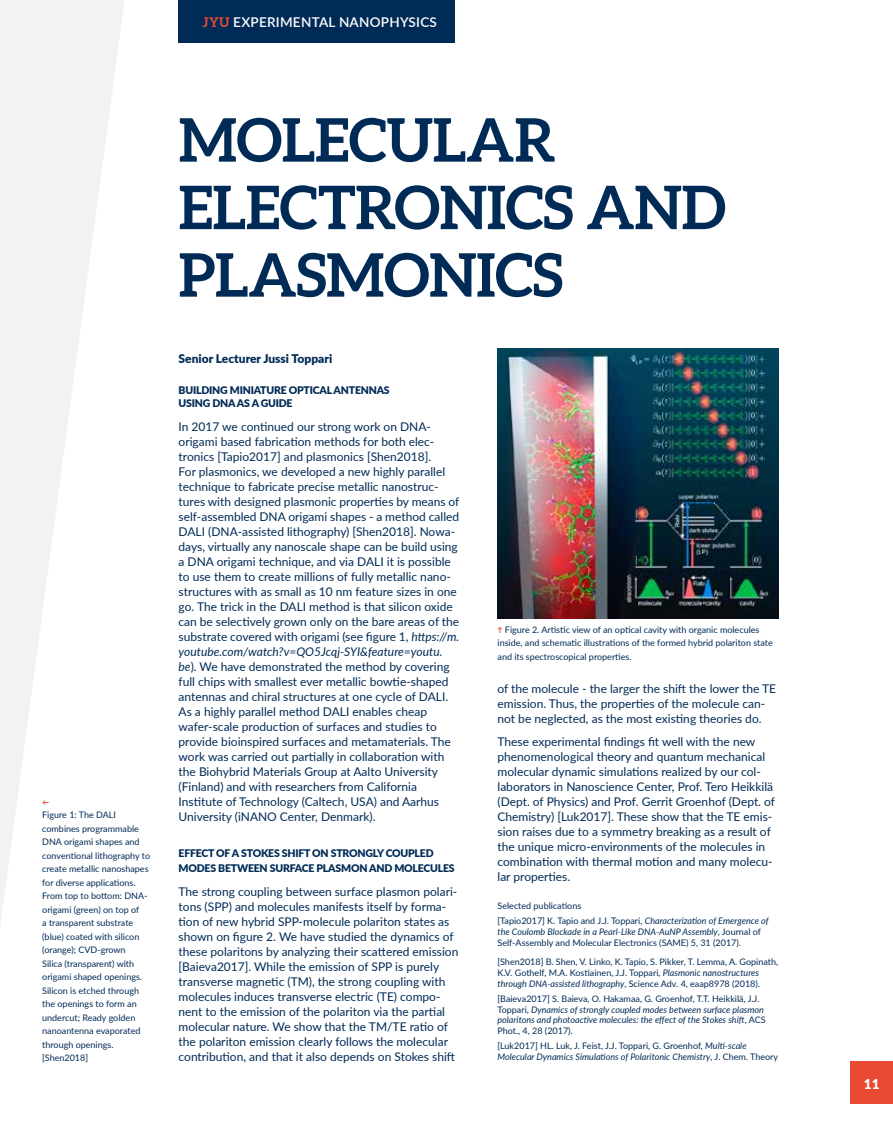
<style>
.page{position:relative;width:893px;height:1127px;background:#fff}
.page>*{position:absolute;margin:0;border:0;box-sizing:border-box;transform-origin:0 0}
.t1{font:700 60px/67.5px "Aleo";letter-spacing:-.01em;color:#002b56}
.t2{font:600 13.5px "Lato";letter-spacing:.02em;color:#fff}
.t3{font:900 13.5px "Lato";color:#fff}
.t4{font:12px/15px "Lato";color:#002b56}
.t5{font:900 12px "Lato";color:#002b56}
.t6{font:900 10.5px/13.5px "Lato";letter-spacing:-.02em;color:#002b56}
.t7{font:9px/13.5px "Lato";color:#002b56}
.t8{font:italic 9px/10.8px "Lato";color:#002b56}
.t9{font:500 9px "Ingra";color:#e94a34}
.s1{font-family:"Aleo";font-weight:700;color:#e94a34}
.s2{font-style:italic}
.s3{font-family:"Ingra";font-weight:500;color:#e94a34}
.s4{font-style:normal}
</style>
<div class="page">
<svg style="left:0;top:0;width:124px;height:923px;fill:#f2f2f2"></svg>
<div style="left:179px;top:1px;width:276px;height:42px;background:#002b56"></div>
<img style="left:497px;top:348px;width:281px;height:270px">
<div style="left:850px;top:1061px;width:43px;height:42px;background:#e94a34"></div>
<p class="t2" style="left:203px;top:13px;width:236px"><span class="s1">JYU</span> EXPERIMENTAL NANOPHYSICS</p>
<p class="t9" style="left:42px;top:796px;width:8px">←</p>
<p class="t7" style="left:42px;top:807px;width:109px">Figure 1: The DALI combines programmable<br>DNA origami shapes and conventional lithography to create metallic nanoshapes for diverse applications.<br>From top to bottom: DNA&shy;origami (green) on top of<br>a transparent substrate (blue) coated with silicon (orange); CVD-grown<br>Silica (transparent) with origami shaped openings.<br>Silicon is etched through the openings to form an undercut; Ready golden nanoantenna evaporated through openings. [Shen2018]</p>
<h1 class="t1" style="left:179px;top:105px;width:549px">MOLECULAR<br>ELECTRONICS AND<br>PLASMONICS</h1>
<p class="t5" style="left:179px;top:350px;width:155px">Senior Lecturer Jussi Toppari</p>
<p class="t6" style="left:179px;top:383px;width:213px">BUILDING MINIATURE OPTICAL ANTENNAS<br>USING DNA AS A GUIDE</p>
<p class="t4" style="left:179px;top:419px;width:282px">In 2017 we continued our strong work on DNA&shy;origami based fabrication methods for both elec&shy;tronics [Tapio2017] and plasmonics [Shen2018].<br>For plasmonics, we developed a new highly parallel technique to fabricate precise metallic nanostruc&shy;tures with designed plasmonic properties by means of self-assembled DNA origami shapes - a method called DALI (DNA-assisted lithography) [Shen2018]. Nowa&shy;days, virtually any nanoscale shape can be build using a DNA origami technique, and via DALI it is possible to use them to create millions of fully metallic nano&shy;structures with as small as 10 nm feature sizes in one go. The trick in the DALI method is that silicon oxide can be selectively grown only on the bare areas of the substrate covered with origami (see figure 1, <span class="s2">https://m. youtube.com/watch?v=QO5Jcqj-SYI&amp;feature=youtu. be</span>). We have demonstrated the method by covering full chips with smallest ever metallic bowtie-shaped antennas and chiral structures at one cycle of DALI.<br>As a highly parallel method DALI enables cheap wafer-scale production of surfaces and studies to provide bioinspired surfaces and metamaterials. The work was carried out partially in collaboration with the Biohybrid Materials Group at Aalto University (Finland) and with researchers from California Institute of Technology (Caltech, USA) and Aarhus University (iNANO Center, Denmark).</p>
<p class="t6" style="left:179px;top:845px;width:278px;line-height:15px">EFFECT OF A STOKES SHIFT ON STRONGLY COUPLED<br>MODES BETWEEN SURFACE PLASMON AND MOLECULES</p>
<p class="t4" style="left:179px;top:883px;width:281px">The strong coupling between surface plasmon polari&shy;tons (SPP) and molecules manifests itself by forma&shy;tion of new hybrid SPP-molecule polariton states as shown on figure 2. We have studied the dynamics of these polaritons by analyzing their scattered emission [Baieva2017]. While the emission of SPP is purely transverse magnetic (TM), the strong coupling with molecules induces transverse electric (TE) compo&shy;nent to the emission of the polariton via the partial molecular nature. We show that the TM/TE ratio of the polariton emission clearly follows the molecular contribution, and that it also depends on Stokes shift</p>
<p class="t7" style="left:497px;top:622px;width:277px"><span class="s3">↑</span> Figure 2. Artistic view of an optical cavity with organic molecules inside, and schematic illustrations of the formed hybrid polariton state and its spectroscopical properties.</p>
<p class="t4" style="left:497px;top:680px;width:280px">of the molecule - the larger the shift the lower the TE emission. Thus, the properties of the molecule can&shy;not be neglected, as the most existing theories do.</p>
<p class="t4" style="left:497px;top:734px;width:279px">These experimental findings fit well with the new phenomenological theory and quantum mechanical molecular dynamic simulations realized by our col&shy;laborators in Nanoscience Center, Prof. Tero Heikkilä (Dept. of Physics) and Prof. Gerrit Groenhof (Dept. of Chemistry) [Luk2017]. These show that the TE emis&shy;sion raises due to a symmetry breaking as a result of the unique micro-environments of the molecules in combination with thermal motion and many molecu&shy;lar properties.</p>
<p class="t7" style="left:497px;top:898px;width:273px;line-height:15px">Selected publications<br>[Tapio2017] K. Tapio and J.J. Toppari, <span class="s2">Characterization of Emergence of</span></p>
<p class="t7" style="left:497px;top:926px;width:265px;line-height:10.8px"><span class="s2">the Coulomb Blockade in a Pearl-Like DNA-AuNP Assembly</span>, Journal of<br>Self-Assembly and Molecular Electronics (SAME) 5, 31 (2017).</p>
<p class="t7" style="left:497px;top:956px;width:282px;line-height:10.8px">[Shen2018] B. Shen, V. Linko, K. Tapio, S. Pikker, T. Lemma, A. Gopinath,<br>K.V. Gothelf, M.A. Kostiainen, J.J. Toppari, <span class="s2">Plasmonic nanostructures through DNA-assisted lithography</span>, Science Adv. 4, eaap8978 (2018).</p>
<p class="t8" style="left:497px;top:993px;width:270px"><span class="s4">[Baieva2017] S. Baieva, O. Hakamaa, G. Groenhof, T.T. Heikkilä, J.J.<br>Toppari,</span> Dynamics of strongly coupled modes between surface plasmon polaritons and photoactive molecules: the effect of the Stokes shift<span class="s4">, ACS Phot., 4, 28 (2017).</span></p>
<p class="t7" style="left:497px;top:1040px;width:282px;line-height:10.8px">[Luk2017] HL. Luk, J. Feist, J.J. Toppari, G. Groenhof, <span class="s2">Multi-scale<br>Molecular Dynamics Simulations of Polaritonic Chemistry</span>, J. Chem. Theory</p>
<p class="t3" style="left:864px;top:1074px;width:17px">11</p>
</div>
